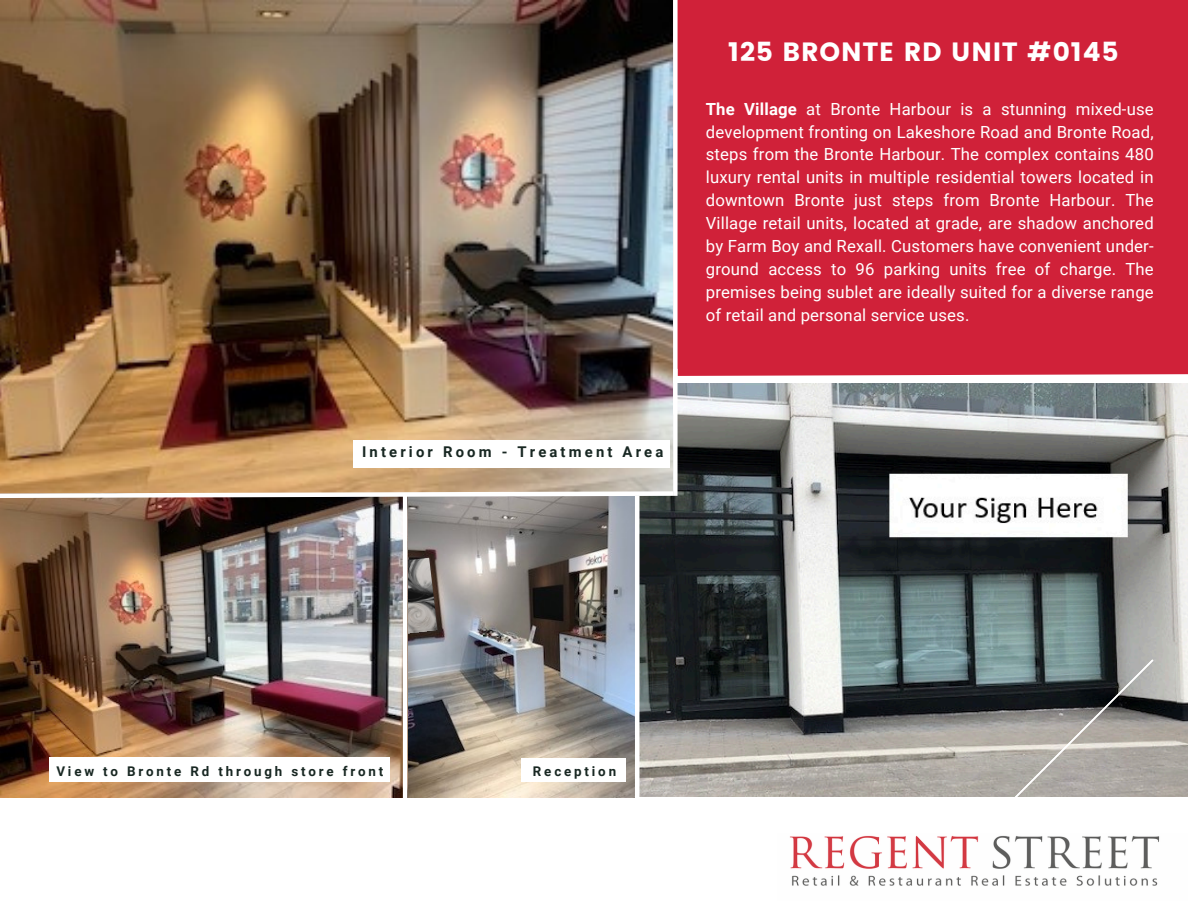
<style>
.page{position:relative;width:1188px;height:918px;background:#fff}
.page>*{position:absolute;margin:0;border:0;box-sizing:border-box;transform-origin:0 0}
.t1{font:26.4px "Poppins";letter-spacing:.03em;color:#fff}
.t2{font:16.65px/23px "Roboto";letter-spacing:.01em;color:#fff;text-align:justify}
.t3{font:700 14.85px "Roboto";letter-spacing:.215em;color:#182722}
.t4{font:700 13.35px "Roboto";letter-spacing:.215em;color:#182722}
.s1{font-weight:700}
</style>
<div class="page">
<img style="left:639px;top:383px;width:549px;height:414px">
<svg style="left:984px;top:659px;width:170px;height:138px;background:#8a8b88"></svg>
<div style="left:673px;top:0;width:515px;height:377px;background:#d02139"></div>
<img style="left:790px;top:835px;width:370px;height:51px">
<img style="left:0;top:0;width:673px;height:489px">
<img style="left:0;top:500px;width:635px;height:297px">
<div style="left:353px;top:440px;width:317px;height:28px;background:#fff"></div>
<img style="left:395px;top:558px;width:43px;height:76px">
<svg style="left:0;top:489px;width:678px;height:11px"></svg>
<hr style="left:635px;top:496px;width:4px;height:307px;background:#fff">
<svg style="left:669px;top:372px;width:519px;height:11px"></svg>
<div style="left:673px;top:0;width:5px;height:378px;background:#fff"></div>
<div style="left:673px;top:369px;width:5px;height:127px;background:#fff"></div>
<div style="left:49px;top:758px;width:341px;height:24px;background:#fff"></div>
<div style="left:521px;top:759px;width:104px;height:23px;background:#fff"></div>
<hr style="left:403px;top:494px;width:4px;height:307px;background:#fff">
<p class="t1" style="left:728px;top:37px;width:392px">125 BRONTE RD UNIT #0145</p>
<h1 class="t2" style="left:706px;top:98px;width:449px"><span class="s1">The Village</span> at Bronte Harbour is a stunning mixed-use development fronting on Lakeshore Road and Bronte Road, steps from the Bronte Harbour. The complex contains 480 luxury rental units in multiple residential towers located in downtown Bronte just steps from Bronte Harbour. The Village retail units, located at grade, are shadow anchored by Farm Boy and Rexall. Customers have convenient under&shy;ground access to 96 parking units free of charge. The premises being sublet are ideally suited for a diverse range of retail and personal service uses.</h1>
<p class="t3" style="left:362px;top:443px;width:303px">Interior Room - Treatment Area</p>
<p class="t4" style="left:56px;top:763px;width:329px">View to Bronte Rd through store front</p>
<h2 class="t4" style="left:533px;top:763px;width:85px">Reception</h2>
</div>
